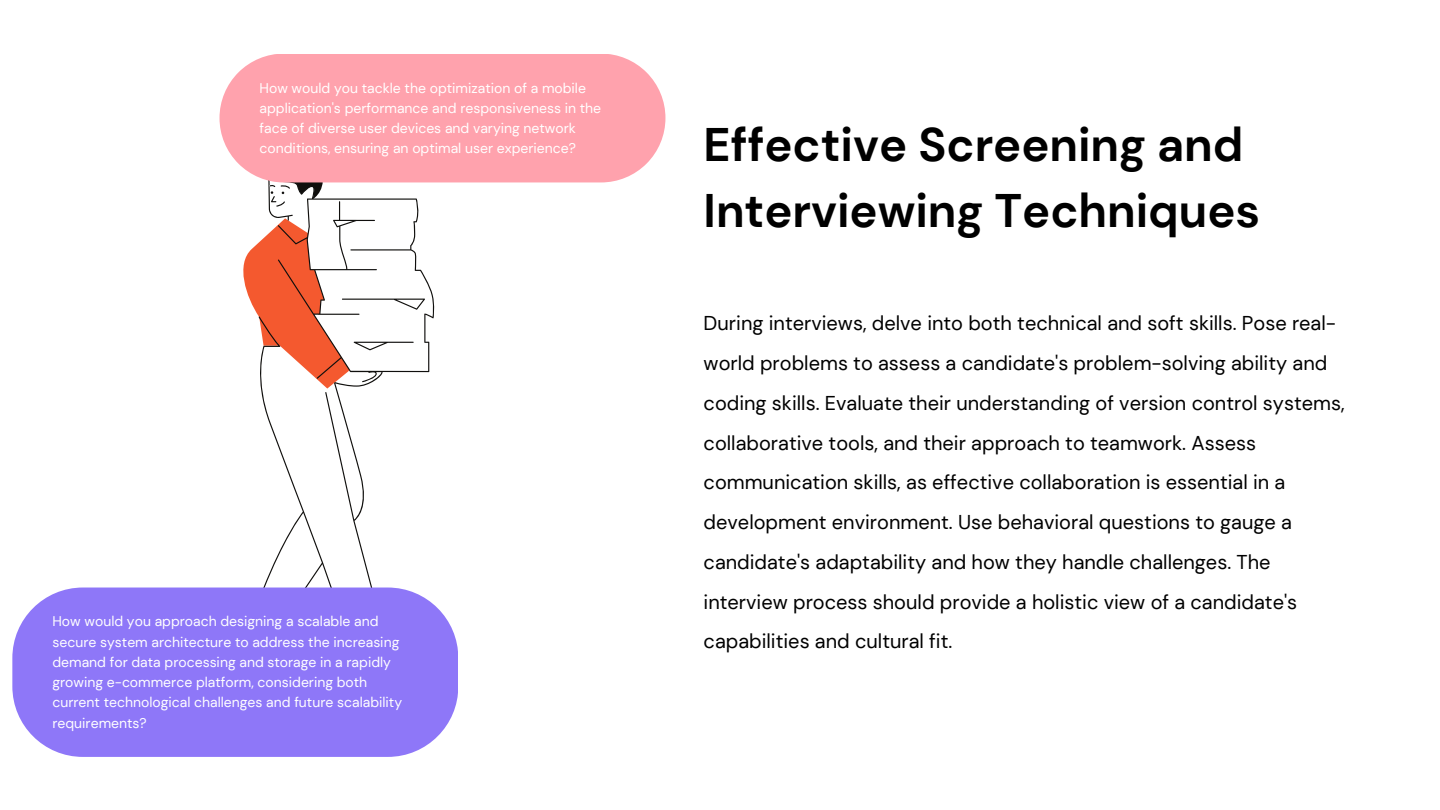
<style>
.page{position:relative;width:1440px;height:810px;background:#fff}
.page>*{position:absolute;margin:0;border:0;box-sizing:border-box;transform-origin:0 0}
.t1{font:700 47px/65.2px "DM Sans";color:#000}
.t2{font:20px/39.8px "DM Sans";color:#000}
.t3{font:14px/20.2px "DM Sans";color:#fff}
</style>
<div class="page">
<svg style="left:243px;top:243px;width:15px;height:72px"></svg>
<svg style="left:258px;top:182px;width:176px;height:423px"></svg>
<div style="left:12px;top:588px;width:446px;height:169px;background:#8e77f8;border-radius:70px"></div>
<div style="left:220px;top:54px;width:445px;height:128px;background:#ffa2ad"></div>
<h2 class="t3" style="left:260px;top:78px;width:343px">How would you tackle the optimization of a mobile application's performance and responsiveness in the face of diverse user devices and varying network conditions, ensuring an optimal user experience?</h2>
<p class="t3" style="left:52px;top:612px;width:351px">How would you approach designing a scalable and secure system architecture to address the increasing demand for data processing and storage in a rapidly growing e-commerce platform, considering both current technological challenges and future scalability requirements?</p>
<h1 class="t1" style="left:704px;top:113px;width:558px">Effective Screening and<br>Interviewing Techniques</h1>
<p class="t2" style="left:704px;top:304px;width:642px">During interviews, delve into both technical and soft skills. Pose real&shy;world problems to assess a candidate's problem-solving ability and coding skills. Evaluate their understanding of version control systems, collaborative tools, and their approach to teamwork. Assess communication skills, as effective collaboration is essential in a development environment. Use behavioral questions to gauge a candidate's adaptability and how they handle challenges. The interview process should provide a holistic view of a candidate's capabilities and cultural fit.</p>
</div>
